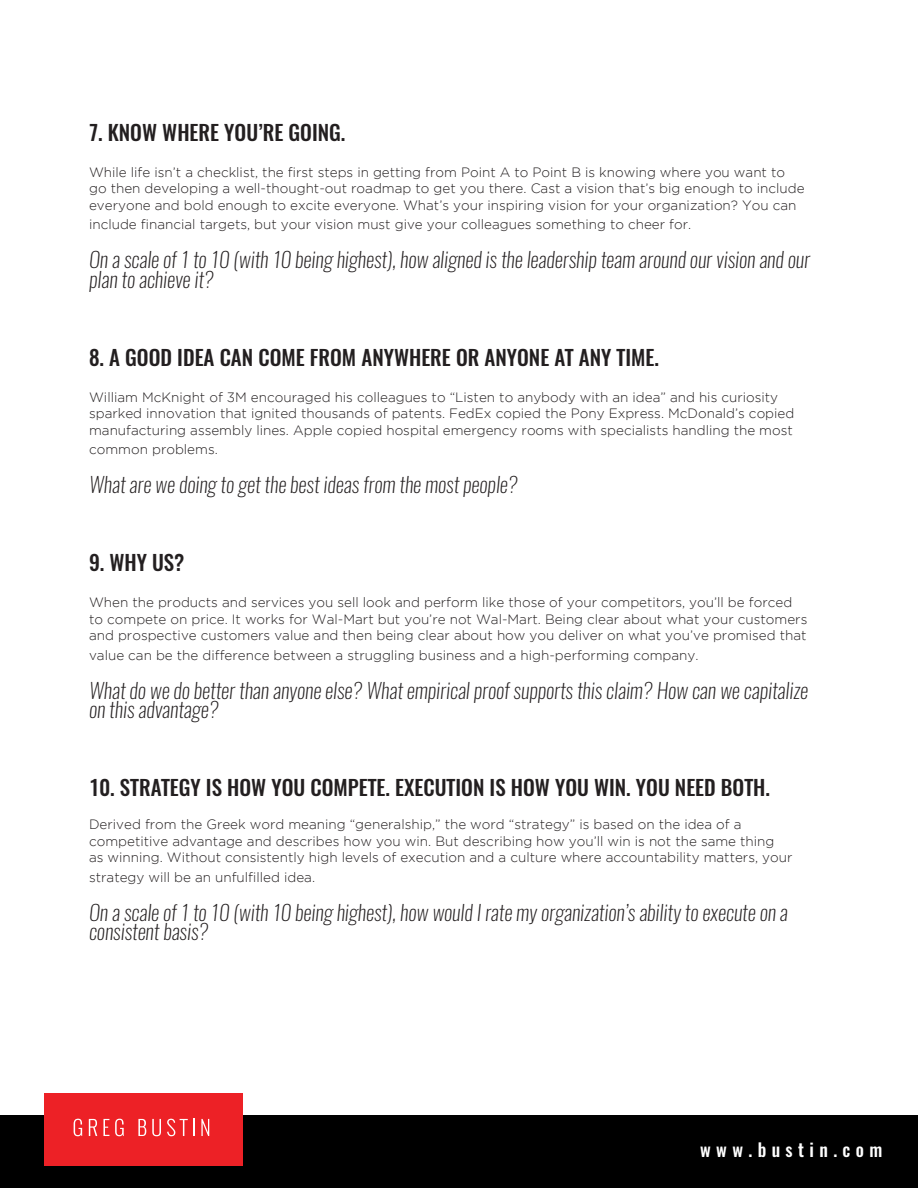
<style>
.page{position:relative;width:918px;height:1188px;background:#fff}
.page>*{position:absolute;margin:0;border:0;box-sizing:border-box;transform-origin:0 0}
.t1{font:italic 200 21px/19.5px "Oswald";color:#231f20}
.t2{font:500 21px "Oswald";color:#231f20}
.t3{font:500 18px "Oswald";letter-spacing:.3em;color:#fff}
.t4{font:300 13.5px/16.5px "Gotham";color:#231f20}
</style>
<div class="page">
<div style="left:0;top:1115px;width:918px;height:73px;background:#000"></div>
<div style="left:44px;top:1094px;width:199px;height:72px;background:#ed2126"></div>
<svg style="left:74px;top:1119px;width:8px;height:17px"></svg>
<svg style="left:89px;top:1119px;width:8px;height:17px"></svg>
<svg style="left:103px;top:1119px;width:6px;height:17px"></svg>
<svg style="left:115px;top:1119px;width:9px;height:17px"></svg>
<svg style="left:138px;top:1119px;width:8px;height:17px"></svg>
<svg style="left:152px;top:1119px;width:9px;height:17px"></svg>
<svg style="left:167px;top:1119px;width:27px;height:17px"></svg>
<svg style="left:201px;top:1119px;width:8px;height:17px"></svg>
<p class="t2" style="left:89px;top:117px;width:258px">7. KNOW WHERE YOU’RE GOING.</p>
<p class="t4" style="left:89px;top:163px;width:717px">While life isn’t a checklist, the first steps in getting from Point A to Point B is knowing where you want to go then developing a well-thought-out roadmap to get you there. Cast a vision that’s big enough to include everyone and bold enough to excite everyone. What’s your inspiring vision for your organization? You can</p>
<p class="t4" style="left:89px;top:216px;width:604px">include financial targets, but your vision must give your colleagues something to cheer for.</p>
<p class="t1" style="left:89px;top:250px;width:722px">On a scale of 1 to 10 (with 10 being highest), how aligned is the leadership team around our vision and our plan to achieve it?</p>
<p class="t2" style="left:89px;top:342px;width:571px">8. A GOOD IDEA CAN COME FROM ANYWHERE OR ANYONE AT ANY TIME.</p>
<p class="t4" style="left:89px;top:388px;width:707px">William McKnight of 3M encouraged his colleagues to “Listen to anybody with an idea” and his curiosity sparked innovation that ignited thousands of patents. FedEx copied the Pony Express. McDonald’s copied manufacturing assembly lines. Apple copied hospital emergency rooms with specialists handling the most</p>
<p class="t4" style="left:89px;top:441px;width:130px">common problems.</p>
<p class="t1" style="left:89px;top:475px;width:430px">What are we doing to get the best ideas from the most people?</p>
<p class="t2" style="left:89px;top:548px;width:97px">9. WHY US?</p>
<p class="t4" style="left:89px;top:594px;width:720px">When the products and services you sell look and perform like those of your competitors, you’ll be forced to compete on price. It works for Wal-Mart but you’re not Wal-Mart. Being clear about what your customers and prospective customers value and then being clear about how you deliver on what you’ve promised that</p>
<p class="t4" style="left:89px;top:646px;width:611px">value can be the difference between a struggling business and a high-performing company.</p>
<p class="t1" style="left:89px;top:680px;width:721px">What do we do better than anyone else? What empirical proof supports this claim? How can we capitalize on this advantage?</p>
<p class="t2" style="left:89px;top:773px;width:682px">10. STRATEGY IS HOW YOU COMPETE. EXECUTION IS HOW YOU WIN. YOU NEED BOTH.</p>
<p class="t4" style="left:89px;top:816px;width:705px">Derived from the Greek word meaning “generalship,” the word “strategy” is based on the idea of a competitive advantage and describes how you win. But describing how you’ll win is not the same thing<br>as winning. Without consistently high levels of execution and a culture where accountability matters, your</p>
<p class="t4" style="left:89px;top:868px;width:228px">strategy will be an unfulfilled idea.</p>
<p class="t1" style="left:89px;top:902px;width:700px">On a scale of 1 to 10 (with 10 being highest), how would I rate my organization’s ability to execute on a consistent basis?</p>
<p class="t3" style="left:700px;top:1137px;width:184px">www.bustin.com</p>
</div>
